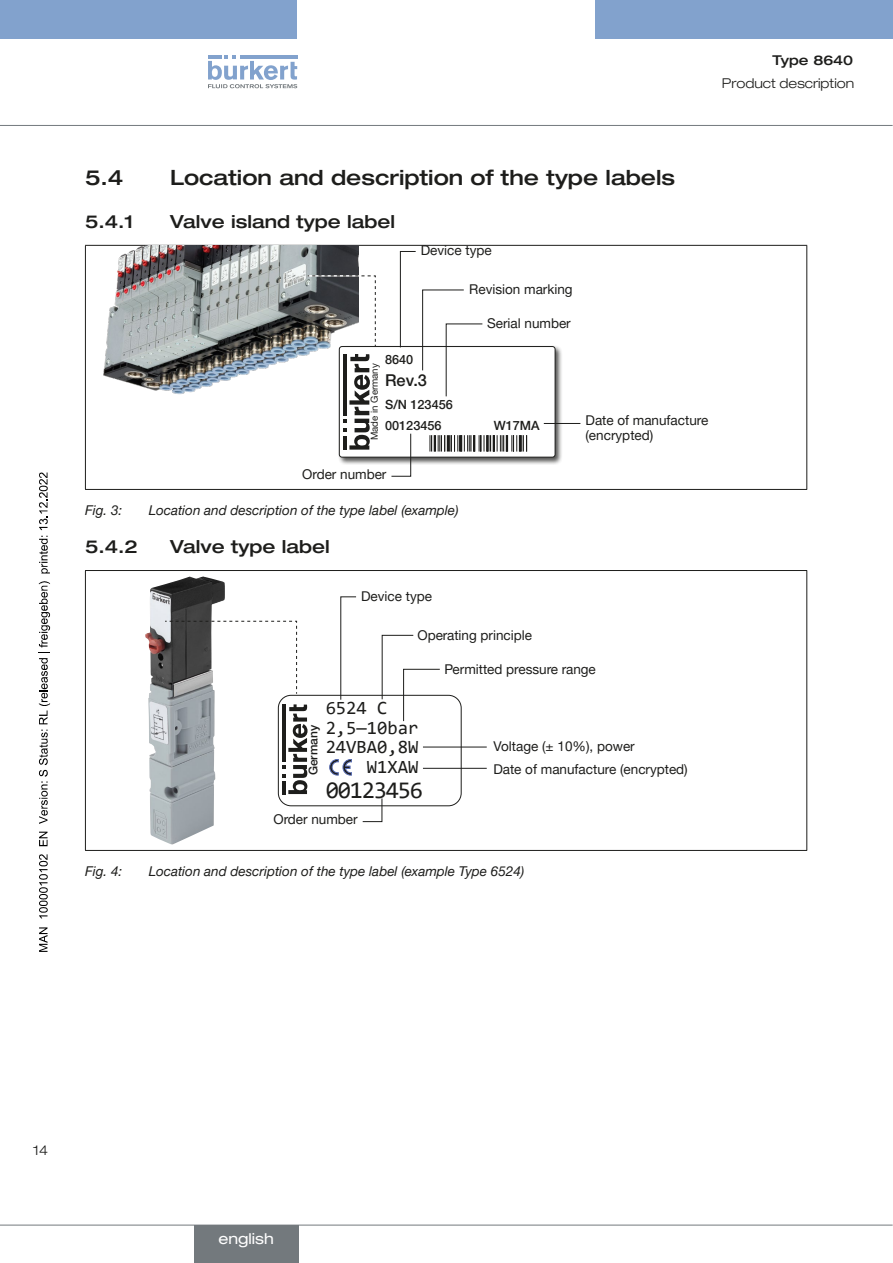
<style>
.page{position:relative;width:893px;height:1263px;background:#fff}
.page>*{position:absolute;margin:0;border:0;box-sizing:border-box;transform-origin:0 0}
.t1{font:24px "Consolas";letter-spacing:-.05em;color:#1d1d1b}
.t2{font:500 expanded 21px "Helvetica Neue LTW1 G";color:#1d1d1b}
.t3{font:18.75px "Consolas";color:#1d1d1b}
.t4{font:500 expanded 18px "Helvetica Neue LTW1 G";color:#1d1d1b}
.t5{font:500 16.35px "Helvetica Neue LTW1 G";color:#1d1d1b}
.t6{font:expanded 15px "Helvetica Neue LTW1 G";color:#fff}
.t7{font:13.5px/14.2px "Helvetica Neue LTW1 G";color:#1d1d1b}
.t8{font:italic 13.5px "Helvetica Neue LTW1 G";color:#1d1d1b}
.t9{font:300 expanded 13.5px "Helvetica Neue LTW1 G";color:#1d1d1b}
.t10{font:500 expanded 13.5px "Helvetica Neue LTW1 G";color:#1d1d1b}
.t11{font:500 12.75px/20.7px "Helvetica Neue LTW1 G";color:#1d1d1b}
.t12{font:500 12px "Helvetica Neue LTW1 G";color:#1d1d1b}
.t13{font:9.6px "Helvetica Neue LTW1 G";color:#1d1d1b}
</style>
<div class="page">
<div style="left:0;top:0;width:297px;height:38px;background:#82a2cd"></div>
<div style="left:595px;top:0;width:298px;height:38px;background:#82a2cd"></div>
<svg style="left:208px;top:55px;width:89px;height:33px"></svg>
<hr style="left:0;top:125px;width:893px;height:1px;background:#73797d">
<hr style="left:85px;top:245px;width:722px;height:1px;background:#1d1d1b">
<hr style="left:85px;top:246px;width:1px;height:243px;background:#1d1d1b">
<hr style="left:806px;top:246px;width:1px;height:243px;background:#1d1d1b">
<hr style="left:85px;top:489px;width:722px;height:1px;background:#1d1d1b">
<div style="left:338px;top:345px;width:225px;height:120px;background:#1d1d1b;opacity:.75"></div>
<div style="left:339px;top:346px;width:216px;height:111px;background:#fff;border-radius:3px"></div>
<div style="left:339px;top:346px;width:216px;height:112px;border:1px solid #1d1d1b;border-radius:3px"></div>
<svg style="left:343px;top:354px;width:27px;height:96px"></svg>
<hr style="left:343px;top:354px;width:4px;height:61px;background:#1d1d1b">
<svg style="left:430px;top:435px;width:97px;height:16px"></svg>
<img style="left:103px;top:246px;width:256px;height:149px">
<svg style="left:400px;top:251px;width:16px;height:97px"></svg>
<svg style="left:422px;top:289px;width:61px;height:108px"></svg>
<svg style="left:306px;top:274px;width:71px;height:73px"></svg>
<svg style="left:391px;top:433px;width:20px;height:44px"></svg>
<hr style="left:544px;top:423px;width:36px;height:1px;background:#1d1d1b">
<hr style="left:85px;top:570px;width:722px;height:1px;background:#1d1d1b">
<hr style="left:85px;top:571px;width:1px;height:279px;background:#1d1d1b">
<hr style="left:806px;top:571px;width:1px;height:279px;background:#1d1d1b">
<hr style="left:85px;top:850px;width:722px;height:1px;background:#1d1d1b">
<img style="left:145px;top:576px;width:80px;height:268px">
<div style="left:278px;top:695px;width:184px;height:111px;border:1px solid #1d1d1b;border-radius:13px"></div>
<svg style="left:283px;top:704px;width:25px;height:90px"></svg>
<hr style="left:283px;top:704px;width:3px;height:58px;background:#1d1d1b">
<svg style="left:330px;top:759px;width:22px;height:16px"></svg>
<svg style="left:340px;top:596px;width:17px;height:104px"></svg>
<svg style="left:381px;top:635px;width:60px;height:87px"></svg>
<svg style="left:164px;top:620px;width:133px;height:74px"></svg>
<svg style="left:362px;top:798px;width:21px;height:24px"></svg>
<hr style="left:423px;top:747px;width:64px;height:1px;background:#1d1d1b">
<hr style="left:423px;top:768px;width:64px;height:1px;background:#1d1d1b">
<hr style="left:0;top:1225px;width:893px;height:1px;background:#73797d">
<div style="left:194px;top:1225px;width:104px;height:38px;background:#73797d"></div>
<svg style="left:39px;top:927px;width:9px;height:25px"></svg>
<svg style="left:39px;top:854px;width:9px;height:64px"></svg>
<svg style="left:39px;top:832px;width:9px;height:14px"></svg>
<svg style="left:39px;top:581px;width:11px;height:243px"></svg>
<svg style="left:39px;top:536px;width:11px;height:37px"></svg>
<svg style="left:39px;top:472px;width:9px;height:58px"></svg>
<p class="t10" style="left:773px;top:51px;width:82px">Type 8640</p>
<p class="t9" style="left:722px;top:75px;width:134px">Product description</p>
<h2 class="t2" style="left:85px;top:164px;width:40px">5.4</h2>
<h2 class="t2" style="left:170px;top:164px;width:507px">Location and description of the type labels</h2>
<h3 class="t4" style="left:85px;top:210px;width:50px">5.4.1</h3>
<h3 class="t4" style="left:170px;top:210px;width:226px">Valve island type label</h3>
<p class="t7" style="left:421px;top:243px;width:73px">Device type</p>
<p class="t7" style="left:469px;top:282px;width:105px">Revision marking</p>
<p class="t7" style="left:487px;top:316px;width:85px">Serial number</p>
<p class="t11" style="left:385px;top:349px;width:30px">8640</p>
<p class="t5" style="left:385px;top:370px;width:43px">Rev.3</p>
<p class="t11" style="left:385px;top:394px;width:69px">S/N 123456<br>00123456</p>
<p class="t13" style="left:369px;top:440px;width:78px;rotate:-90deg">Made in Germany</p>
<p class="t7" style="left:302px;top:467px;width:86px">Order number</p>
<p class="t8" style="left:85px;top:501px;width:39px">Fig. 3:</p>
<p class="t8" style="left:149px;top:501px;width:311px">Location and description of the type label (example)</p>
<h3 class="t4" style="left:85px;top:535px;width:54px">5.4.2</h3>
<h3 class="t4" style="left:170px;top:535px;width:161px">Valve type label</h3>
<p class="t11" style="left:494px;top:415px;width:47px">W17MA</p>
<p class="t7" style="left:585px;top:413px;width:124px">Date of manufacture (encrypted)</p>
<p class="t7" style="left:361px;top:589px;width:73px">Device type</p>
<p class="t7" style="left:417px;top:628px;width:116px">Operating principle</p>
<p class="t7" style="left:444px;top:662px;width:153px">Permitted pressure range</p>
<h3 class="t3" style="left:326px;top:695px;width:63px">6524 C</h3>
<h3 class="t3" style="left:326px;top:715px;width:94px">2,5—10bar</h3>
<h3 class="t3" style="left:326px;top:734px;width:94px">24VBA0,8W</h3>
<h3 class="t3" style="left:367px;top:754px;width:53px">W1XAW</h3>
<h1 class="t1" style="left:326px;top:774px;width:99px">00123456</h1>
<p class="t12" style="left:306px;top:775px;width:52px;rotate:-90deg">Germany</p>
<p class="t7" style="left:273px;top:812px;width:86px">Order number</p>
<p class="t7" style="left:493px;top:734px;width:196px;line-height:23.4px">Voltage (± 10%), power<br>Date of manufacture (encrypted)</p>
<p class="t8" style="left:85px;top:862px;width:39px">Fig. 4:</p>
<p class="t8" style="left:149px;top:862px;width:377px">Location and description of the type label (example Type 6524)</p>
<p class="t9" style="left:33px;top:1142px;width:17px">14</p>
<p class="t6" style="left:218px;top:1229px;width:57px">english</p>
</div>
